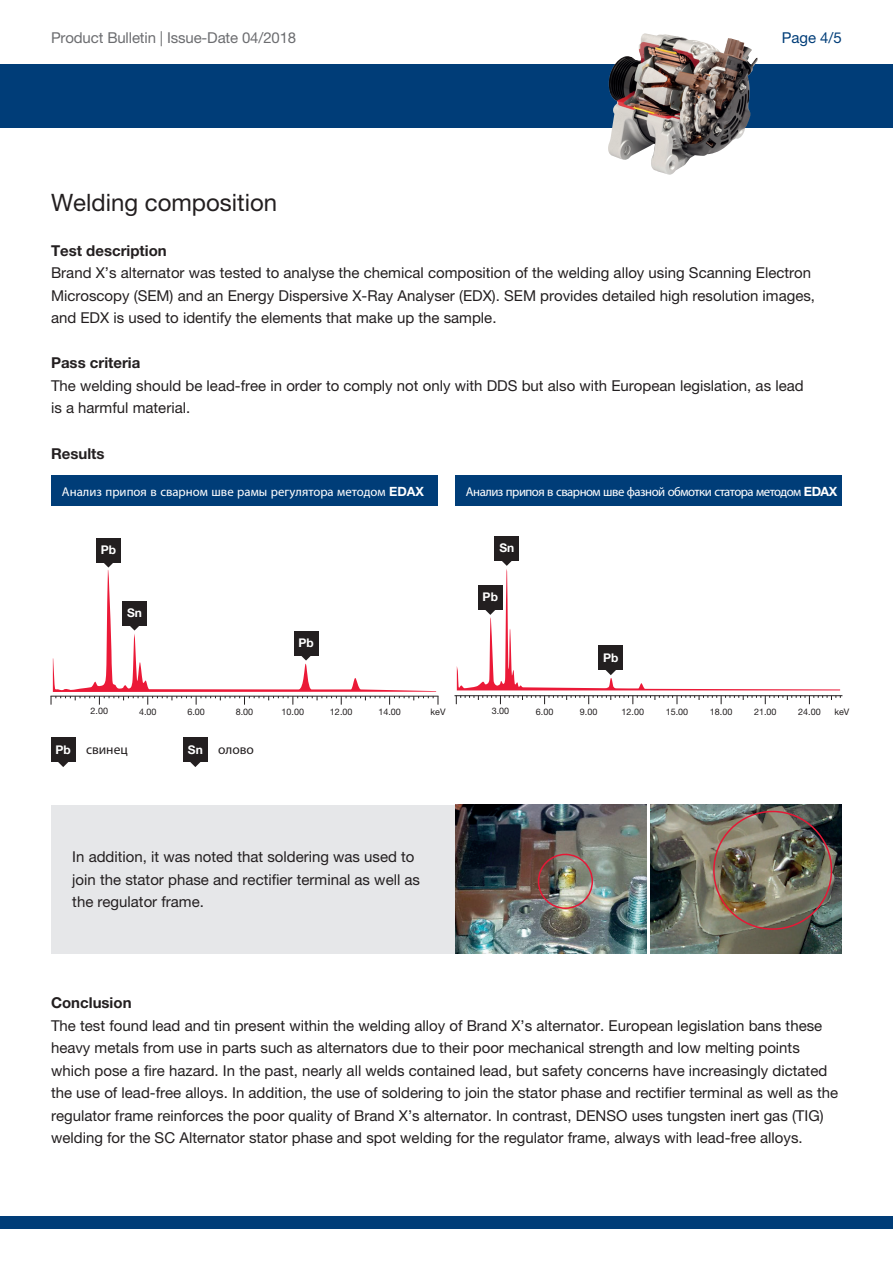
<style>
.page{position:relative;width:893px;height:1263px;background:#fff}
.page>*{position:absolute;margin:0;border:0;box-sizing:border-box;transform-origin:0 0}
.Head_2{font:24px "Helvetica Neue LT Pro";color:#231f20}
.Body_Copy{font:15px/22.5px "Helvetica Neue LT Pro";color:#231f20}
.Head_3{font:700 15px "Helvetica Neue LT Pro";color:#231f20}
.t1{font:15px "Helvetica Neue LT Pro";letter-spacing:-.01em;color:#6c6d70}
.t2{font:15px "Helvetica Neue LT Pro";color:#003d78}
.t3{font:13.5px "Myriad Pro";color:#231f20}
.t4{font:12.75px "Myriad Pro";letter-spacing:-.04em;color:#fff}
.t5{font:12.75px "Myriad Pro";color:#fff}
.t6{font:700 12px "Helvetica Neue LT Pro";color:#fff}
.t7{font:9px "Helvetica Neue LT Pro";color:#231f20}
.s1{font-family:"Helvetica Neue LT Pro";font-weight:700}
.s2{font-family:"Helvetica Neue LT Pro";font-weight:700;font-size:12px;color:#fff}
</style>
<div class="page">
<div style="left:0;top:64px;width:893px;height:64px;background:#003d78"></div>
<div style="left:0;top:1216px;width:893px;height:13px;background:#003d78"></div>
<img style="left:608px;top:33px;width:150px;height:142px">
<svg style="left:457px;top:569px;width:383px;height:121px"></svg>
<svg style="left:502px;top:561px;width:10px;height:5px"></svg>
<div style="left:495px;top:536px;width:24px;height:25px;background:#231f20"></div>
<svg style="left:604px;top:670px;width:13px;height:5px"></svg>
<div style="left:599px;top:646px;width:24px;height:24px;background:#231f20"></div>
<svg style="left:484px;top:610px;width:13px;height:5px"></svg>
<div style="left:478px;top:585px;width:24px;height:25px;background:#231f20"></div>
<svg style="left:102px;top:562px;width:13px;height:5px"></svg>
<div style="left:96px;top:538px;width:25px;height:24px;background:#231f20"></div>
<svg style="left:53px;top:570px;width:383px;height:122px"></svg>
<hr style="left:455px;top:695px;width:387px;height:1px;background:#231f20">
<svg style="left:456px;top:696px;width:385px;height:8px"></svg>
<svg style="left:51px;top:696px;width:388px;height:9px"></svg>
<div style="left:455px;top:476px;width:387px;height:30px;background:#003d78"></div>
<div style="left:51px;top:476px;width:387px;height:30px;background:#003d78"></div>
<svg style="left:190px;top:762px;width:11px;height:5px"></svg>
<div style="left:183px;top:737px;width:25px;height:25px;background:#231f20"></div>
<svg style="left:58px;top:762px;width:11px;height:5px"></svg>
<div style="left:51px;top:737px;width:24px;height:25px;background:#231f20"></div>
<div style="left:51px;top:805px;width:404px;height:149px;background:#e6e7e9"></div>
<img style="left:455px;top:805px;width:387px;height:149px">
<div style="left:713px;top:811px;width:119px;height:119px;border:2px solid #e51836;border-radius:50%"></div>
<div style="left:538px;top:854px;width:55px;height:55px;border:2px solid #e51836;border-radius:50%"></div>
<hr style="left:647px;top:797px;width:3px;height:164px;background:#fff">
<p class="t1" style="left:51px;top:28px;width:247px">Product Bulletin | Issue-Date 04/2018</p>
<p class="t2" style="left:782px;top:28px;width:62px">Page 4/5</p>
<p class="Head_2" style="left:51px;top:188px;width:228px">Welding composition</p>
<p class="Head_3" style="left:51px;top:241px;width:117px">Test description</p>
<p class="Body_Copy" style="left:51px;top:262px;width:765px">Brand X’s alternator was tested to analyse the chemical composition of the welding alloy using Scanning Electron<br>Microscopy (SEM) and an Energy Dispersive X-Ray Analyser (EDX). SEM provides detailed high resolution images, and EDX is used to identify the elements that make up the sample.</p>
<p class="Head_3" style="left:51px;top:354px;width:91px">Pass criteria</p>
<p class="Body_Copy" style="left:51px;top:374px;width:754px">The welding should be lead-free in order to comply not only with DDS but also with European legislation, as lead is a harmful material.</p>
<p class="Head_3" style="left:51px;top:444px;width:55px">Results</p>
<p class="t5" style="left:62px;top:484px;width:364px">Анализ припоя в сварном шве рамы регулятора методом <span class="s1">EDAX</span></p>
<p class="t4" style="left:466px;top:484px;width:373px">Анализ припоя в сварном шве фазной обмотки статора методом <span class="s1">EDAX</span></p>
<p class="t6" style="left:101px;top:542px;width:17px">Pb</p>
<p class="t6" style="left:127px;top:605px;width:16px">Sn</p>
<p class="t6" style="left:298px;top:635px;width:17px">Pb</p>
<p class="t6" style="left:499px;top:541px;width:16px">Sn</p>
<p class="t6" style="left:483px;top:590px;width:17px">Pb</p>
<p class="t6" style="left:603px;top:650px;width:17px">Pb</p>
<p class="t7" style="left:91px;top:705px;width:19px">2.00</p>
<p class="t7" style="left:139px;top:706px;width:19px">4.00</p>
<p class="t7" style="left:187px;top:706px;width:19px">6.00</p>
<p class="t7" style="left:236px;top:706px;width:19px">8.00</p>
<p class="t7" style="left:282px;top:706px;width:24px">10.00</p>
<p class="t7" style="left:330px;top:706px;width:24px">12.00</p>
<p class="t7" style="left:378px;top:706px;width:24px">14.00</p>
<p class="t7" style="left:430px;top:706px;width:17px">keV</p>
<p class="t7" style="left:492px;top:705px;width:19px">3.00</p>
<p class="t7" style="left:536px;top:706px;width:19px">6.00</p>
<p class="t7" style="left:580px;top:706px;width:19px">9.00</p>
<p class="t7" style="left:622px;top:706px;width:24px">12.00</p>
<p class="t7" style="left:666px;top:706px;width:24px">15.00</p>
<p class="t7" style="left:710px;top:706px;width:24px">18.00</p>
<p class="t7" style="left:754px;top:706px;width:24px">21.00</p>
<p class="t7" style="left:798px;top:706px;width:24px">24.00</p>
<p class="t7" style="left:834px;top:706px;width:17px">keV</p>
<p class="t3" style="left:56px;top:742px;width:74px"><span class="s2">Pb</span> свинец</p>
<p class="t3" style="left:188px;top:742px;width:68px"><span class="s2">Sn</span> олово</p>
<p class="Body_Copy" style="left:72px;top:845px;width:349px">In addition, it was noted that soldering was used to join the stator phase and rectifier terminal as well as the regulator frame.</p>
<p class="Head_3" style="left:51px;top:993px;width:82px">Conclusion</p>
<p class="Body_Copy" style="left:51px;top:1014px;width:789px">The test found lead and tin present within the welding alloy of Brand X’s alternator. European legislation bans these heavy metals from use in parts such as alternators due to their poor mechanical strength and low melting points which pose a fire hazard. In the past, nearly all welds contained lead, but safety concerns have increasingly dictated the use of lead-free alloys. In addition, the use of soldering to join the stator phase and rectifier terminal as well as the regulator frame reinforces the poor quality of Brand X’s alternator. In contrast, DENSO uses tungsten inert gas (TIG) welding for the SC Alternator stator phase and spot welding for the regulator frame, always with lead-free alloys.</p>
</div>
